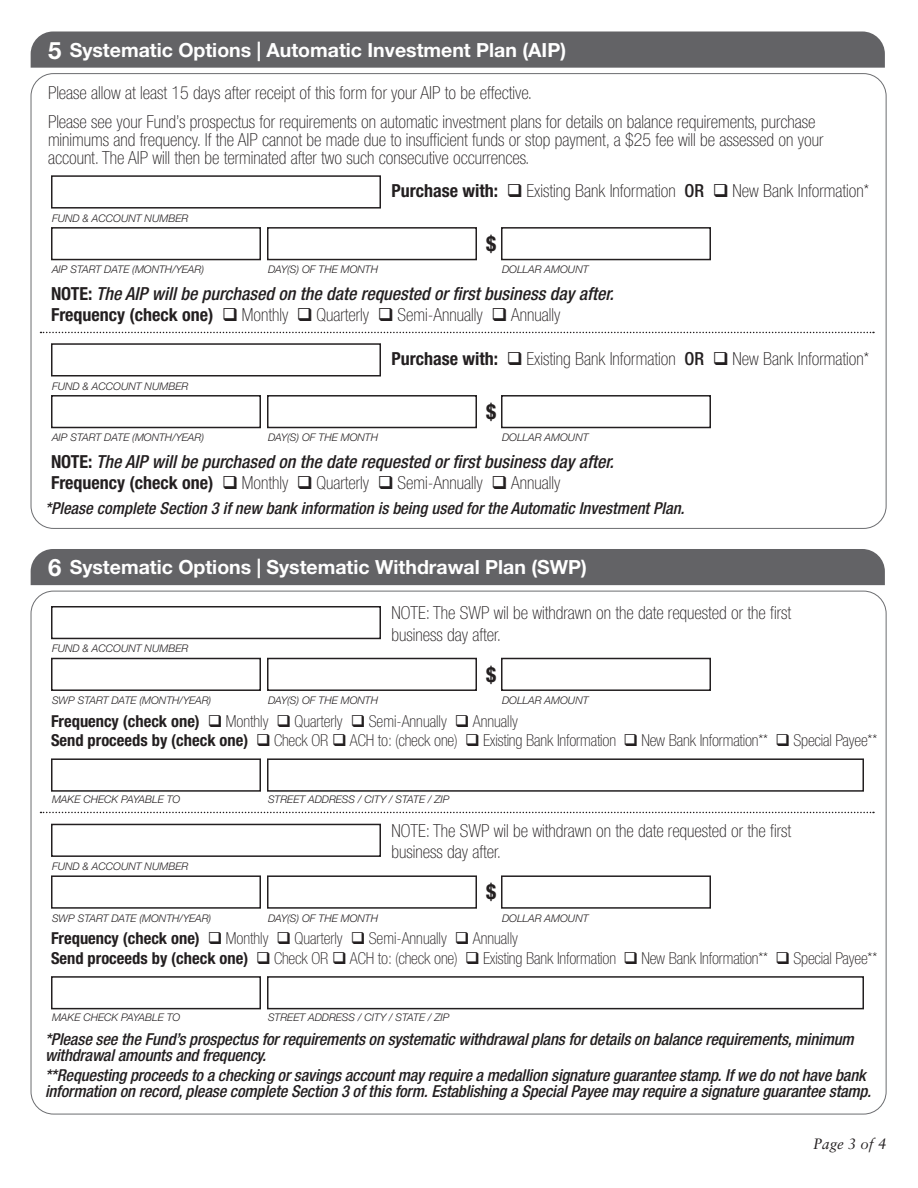
<style>
.page{position:relative;width:918px;height:1188px;background:#fff}
.page>*{position:absolute;margin:0;border:0;box-sizing:border-box;transform-origin:0 0}
.t1{font:700 24px "Helvetica Neue";color:#fff}
.t2{font:700 condensed 21px "Helvetica Neue";color:#231f20}
.t3{font:700 19.5px "Helvetica Neue";color:#fff}
.t4{font:100 condensed 18px/18px "Helvetica Neue";color:#231f20}
.t5{font:italic 500 condensed 18px "Helvetica Neue";color:#231f20}
.t6{font:italic 500 condensed 16.5px/16.5px "Helvetica Neue";letter-spacing:-.01em;color:#231f20}
.t7{font:100 condensed 16.5px "Helvetica Neue";letter-spacing:-.01em;color:#231f20}
.t8{font:italic 15px "Sabon";color:#231f20}
.t9{font:italic 300 10.5px "Helvetica Neue";color:#231f20}
.s1{font-weight:700}
.s2{font-weight:500}
.s3{font-weight:700;font-style:normal}
</style>
<div class="page">
<div style="left:51px;top:175px;width:330px;height:34px;border:2px solid #231f20"></div>
<div style="left:51px;top:343px;width:330px;height:33px;border:2px solid #231f20"></div>
<div style="left:51px;top:227px;width:210px;height:33px;border:2px solid #231f20"></div>
<div style="left:51px;top:395px;width:210px;height:33px;border:2px solid #231f20"></div>
<div style="left:267px;top:227px;width:210px;height:33px;border:2px solid #231f20"></div>
<div style="left:267px;top:395px;width:210px;height:33px;border:2px solid #231f20"></div>
<div style="left:501px;top:227px;width:210px;height:33px;border:2px solid #231f20"></div>
<div style="left:501px;top:395px;width:210px;height:33px;border:2px solid #231f20"></div>
<div style="left:31px;top:31px;width:854px;height:37px;background:#636366"></div>
<svg style="left:40px;top:332px;width:834px;height:1px"></svg>
<div style="left:51px;top:606px;width:330px;height:33px;border:2px solid #231f20"></div>
<div style="left:51px;top:824px;width:330px;height:33px;border:2px solid #231f20"></div>
<div style="left:51px;top:658px;width:210px;height:33px;border:2px solid #231f20"></div>
<div style="left:51px;top:875px;width:210px;height:34px;border:2px solid #231f20"></div>
<div style="left:51px;top:758px;width:210px;height:34px;border:2px solid #231f20"></div>
<div style="left:51px;top:976px;width:210px;height:33px;border:2px solid #231f20"></div>
<div style="left:267px;top:758px;width:597px;height:34px;border:2px solid #231f20"></div>
<div style="left:267px;top:976px;width:597px;height:33px;border:2px solid #231f20"></div>
<div style="left:267px;top:658px;width:210px;height:33px;border:2px solid #231f20"></div>
<div style="left:267px;top:875px;width:210px;height:34px;border:2px solid #231f20"></div>
<div style="left:501px;top:658px;width:210px;height:33px;border:2px solid #231f20"></div>
<div style="left:501px;top:875px;width:210px;height:34px;border:2px solid #231f20"></div>
<div style="left:31px;top:549px;width:854px;height:36px;background:#636366"></div>
<svg style="left:40px;top:812px;width:834px;height:1px"></svg>
<p class="t1" style="left:48px;top:35px;width:15px">5</p>
<p class="t3" style="left:70px;top:38px;width:498px">Systematic Options | Automatic Investment Plan (AIP)</p>
<p class="t4" style="left:48px;top:84px;width:486px">Please allow at least 15 days after receipt of this form for your AIP to be effective.</p>
<p class="t4" style="left:48px;top:113px;width:777px">Please see your Fund’s prospectus for requirements on automatic investment plans for details on balance requirements, purchase minimums and frequency. If the AIP cannot be made due to insufficient funds or stop payment, a $25 fee will be assessed on your account. The AIP will then be terminated after two such consecutive occurrences.</p>
<p class="t9" style="left:52px;top:212px;width:138px">FUND &amp; ACCOUNT NUMBER</p>
<p class="t9" style="left:52px;top:263px;width:154px">AIP START DATE (MONTH/YEAR)</p>
<p class="t9" style="left:268px;top:263px;width:112px">DAY(S) OF THE MONTH</p>
<p class="t4" style="left:392px;top:182px;width:479px"><span class="s1">Purchase with:</span> ❑ Existing Bank Information <span class="s2">OR</span> ❑ New Bank Information*</p>
<p class="t2" style="left:486px;top:231px;width:12px">$</p>
<p class="t9" style="left:502px;top:263px;width:88px">DOLLAR AMOUNT</p>
<p class="t5" style="left:51px;top:283px;width:564px"><span class="s3">NOTE:</span> The AIP will be purchased on the date requested or first business day after.</p>
<p class="t4" style="left:51px;top:306px;width:511px"><span class="s1">Frequency (check one)</span> ❑ Monthly ❑ Quarterly ❑ Semi-Annually ❑ Annually</p>
<p class="t9" style="left:52px;top:380px;width:138px">FUND &amp; ACCOUNT NUMBER</p>
<p class="t9" style="left:52px;top:431px;width:154px">AIP START DATE (MONTH/YEAR)</p>
<p class="t9" style="left:268px;top:431px;width:112px">DAY(S) OF THE MONTH</p>
<p class="t4" style="left:392px;top:350px;width:479px"><span class="s1">Purchase with:</span> ❑ Existing Bank Information <span class="s2">OR</span> ❑ New Bank Information*</p>
<p class="t2" style="left:486px;top:399px;width:12px">$</p>
<p class="t9" style="left:502px;top:431px;width:88px">DOLLAR AMOUNT</p>
<p class="t5" style="left:51px;top:451px;width:564px"><span class="s3">NOTE:</span> The AIP will be purchased on the date requested or first business day after.</p>
<p class="t4" style="left:51px;top:474px;width:511px"><span class="s1">Frequency (check one)</span> ❑ Monthly ❑ Quarterly ❑ Semi-Annually ❑ Annually</p>
<p class="t6" style="left:45px;top:500px;width:641px">*Please complete Section 3 if new bank information is being used for the Automatic Investment Plan.</p>
<p class="t1" style="left:48px;top:553px;width:15px">6</p>
<p class="t3" style="left:70px;top:555px;width:519px">Systematic Options | Systematic Withdrawal Plan (SWP)</p>
<p class="t9" style="left:52px;top:642px;width:138px">FUND &amp; ACCOUNT NUMBER</p>
<p class="t9" style="left:52px;top:694px;width:161px">SWP START DATE (MONTH/YEAR)</p>
<p class="t9" style="left:268px;top:694px;width:112px">DAY(S) OF THE MONTH</p>
<p class="t4" style="left:392px;top:602px;width:401px;line-height:21.6px">NOTE: The SWP wil be withdrawn on the date requested or the first business day after.</p>
<p class="t2" style="left:486px;top:661px;width:12px">$</p>
<p class="t9" style="left:502px;top:694px;width:88px">DOLLAR AMOUNT</p>
<p class="t7" style="left:51px;top:712px;width:468px"><span class="s1">Frequency (check one)</span> ❑ Monthly ❑ Quarterly ❑ Semi-Annually ❑ Annually</p>
<p class="t7" style="left:51px;top:731px;width:828px"><span class="s1">Send proceeds by (check one)</span> ❑ Check OR ❑ ACH to: (check one) ❑ Existing Bank Information ❑ New Bank Information** ❑ Special Payee**</p>
<p class="t9" style="left:52px;top:793px;width:130px">MAKE CHECK PAYABLE TO</p>
<p class="t9" style="left:52px;top:860px;width:138px">FUND &amp; ACCOUNT NUMBER</p>
<p class="t9" style="left:52px;top:912px;width:161px">SWP START DATE (MONTH/YEAR)</p>
<p class="t9" style="left:268px;top:793px;width:183px">STREET ADDRESS / CITY / STATE / ZIP</p>
<p class="t4" style="left:392px;top:819px;width:401px;line-height:21.6px">NOTE: The SWP wil be withdrawn on the date requested or the first business day after.</p>
<p class="t9" style="left:268px;top:912px;width:112px">DAY(S) OF THE MONTH</p>
<p class="t2" style="left:486px;top:879px;width:12px">$</p>
<p class="t9" style="left:502px;top:912px;width:88px">DOLLAR AMOUNT</p>
<p class="t7" style="left:51px;top:929px;width:468px"><span class="s1">Frequency (check one)</span> ❑ Monthly ❑ Quarterly ❑ Semi-Annually ❑ Annually</p>
<p class="t7" style="left:51px;top:949px;width:828px"><span class="s1">Send proceeds by (check one)</span> ❑ Check OR ❑ ACH to: (check one) ❑ Existing Bank Information ❑ New Bank Information** ❑ Special Payee**</p>
<p class="t9" style="left:52px;top:1011px;width:130px">MAKE CHECK PAYABLE TO</p>
<p class="t9" style="left:268px;top:1011px;width:183px">STREET ADDRESS / CITY / STATE / ZIP</p>
<p class="t6" style="left:45px;top:1031px;width:810px">*Please see the Fund’s prospectus for requirements on systematic withdrawal plans for details on balance requirements, minimum withdrawal amounts and frequency.</p>
<p class="t6" style="left:45px;top:1067px;width:828px">**Requesting proceeds to a checking or savings account may require a medallion signature guarantee stamp. If we do not have bank information on record, please complete Section 3 of this form. Establishing a Special Payee may require a signature guarantee stamp.</p>
<p class="t8" style="left:813px;top:1135px;width:75px">Page 3 of 4</p>
</div>
